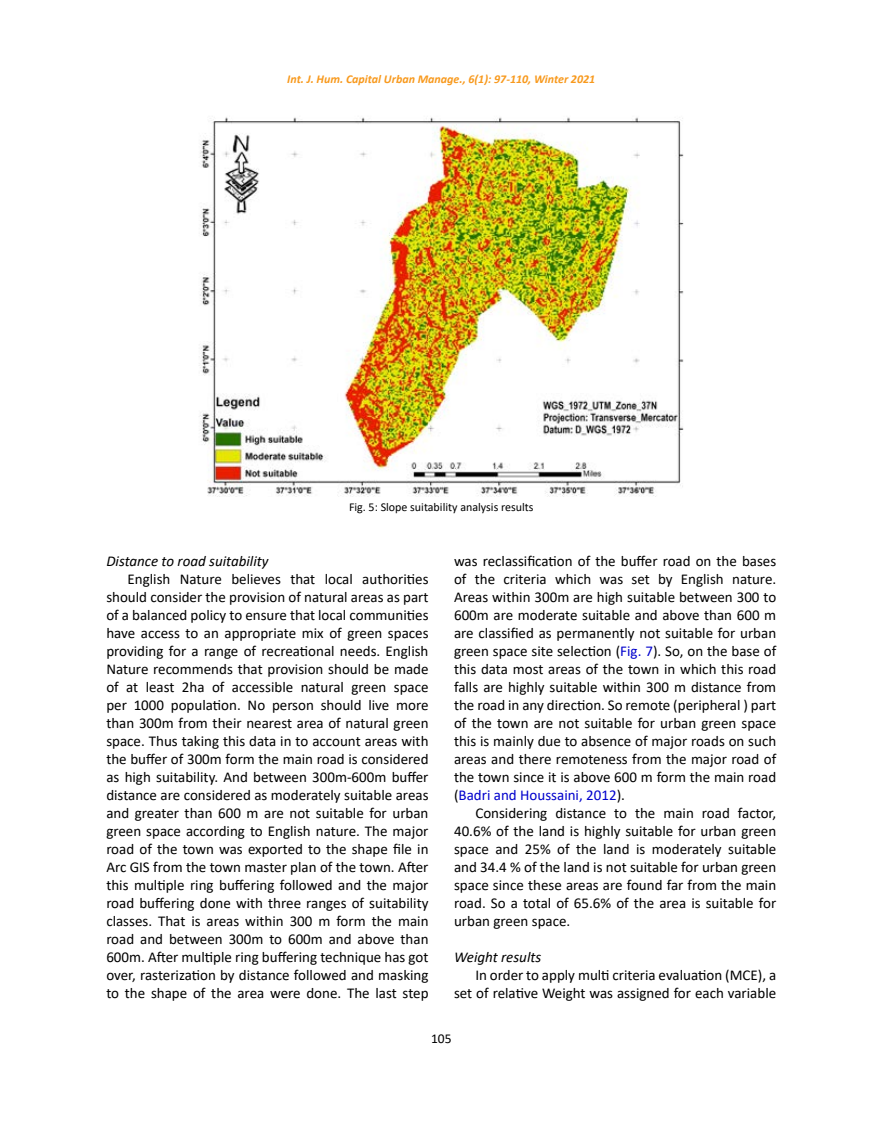
<style>
.page{position:relative;width:872px;height:1127px;background:#fff}
.page>*{position:absolute;margin:0;border:0;box-sizing:border-box;transform-origin:0 0}
.t1{font:15px/18px "Calibri";color:#000;text-align:justify}
.t2{font:italic 15px "Calibri";color:#000}
.t3{font:13.5px "Calibri";color:#000}
.t4{font:italic 700 12px "Calibri";color:#f8991d}
.t5{font:12px "Calibri";color:#000}
.s1{color:#00c}
</style>
<div class="page">
<img style="left:199px;top:117px;width:485px;height:379px">
<p class="t4" style="left:287px;top:70px;width:309px">Int. J. Hum. Capital Urban Manage., 6(1): 97-110, Winter 2021</p>
<p class="t5" style="left:349px;top:499px;width:186px">Fig. 5: Slope suitability analysis results</p>
<p class="t2" style="left:106px;top:551px;width:164px">Distance to road suitability</p>
<p class="t1" style="left:106px;top:570px;width:324px;text-indent:21px">English Nature believes that local authorities should consider the provision of natural areas as part of a balanced policy to ensure that local communities have access to an appropriate mix of green spaces providing for a range of recreational needs. English Nature recommends that provision should be made of at least 2ha of accessible natural green space per 1000 population. No person should live more than 300m from their nearest area of natural green space. Thus taking this data in to account areas with the buffer of 300m form the main road is considered as high suitability. And between 300m-600m buffer distance are considered as moderately suitable areas and greater than 600 m are not suitable for urban green space according to English nature. The major road of the town was exported to the shape file in Arc GIS from the town master plan of the town. After this multiple ring buffering followed and the major road buffering done with three ranges of suitability classes. That is areas within 300 m form the main road and between 300m to 600m and above than 600m. After multiple ring buffering technique has got over, rasterization by distance followed and masking to the shape of the area were done. The last step</p>
<p class="t1" style="left:454px;top:552px;width:324px">was reclassification of the buffer road on the bases of the criteria which was set by English nature.<br>Areas within 300m are high suitable between 300 to 600m are moderate suitable and above than 600 m are classified as permanently not suitable for urban green space site selection (<span class="s1">Fig. 7</span>). So, on the base of this data most areas of the town in which this road falls are highly suitable within 300 m distance from the road in any direction. So remote (peripheral ) part of the town are not suitable for urban green space this is mainly due to absence of major roads on such areas and there remoteness from the major road of the town since it is above 600 m form the main road (<span class="s1">Badri and Houssaini, 2012</span>).</p>
<p class="t1" style="left:454px;top:804px;width:324px;text-indent:21px">Considering distance to the main road factor, 40.6% of the land is highly suitable for urban green space and 25% of the land is moderately suitable and 34.4 % of the land is not suitable for urban green space since these areas are found far from the main road. So a total of 65.6% of the area is suitable for urban green space.</p>
<p class="t2" style="left:454px;top:947px;width:89px">Weight results</p>
<p class="t1" style="left:454px;top:966px;width:324px;text-align:right">In order to apply multi criteria evaluation (MCE), a set of relative Weight was assigned for each variable</p>
<p class="t3" style="left:431px;top:1029px;width:22px">105</p>
</div>
